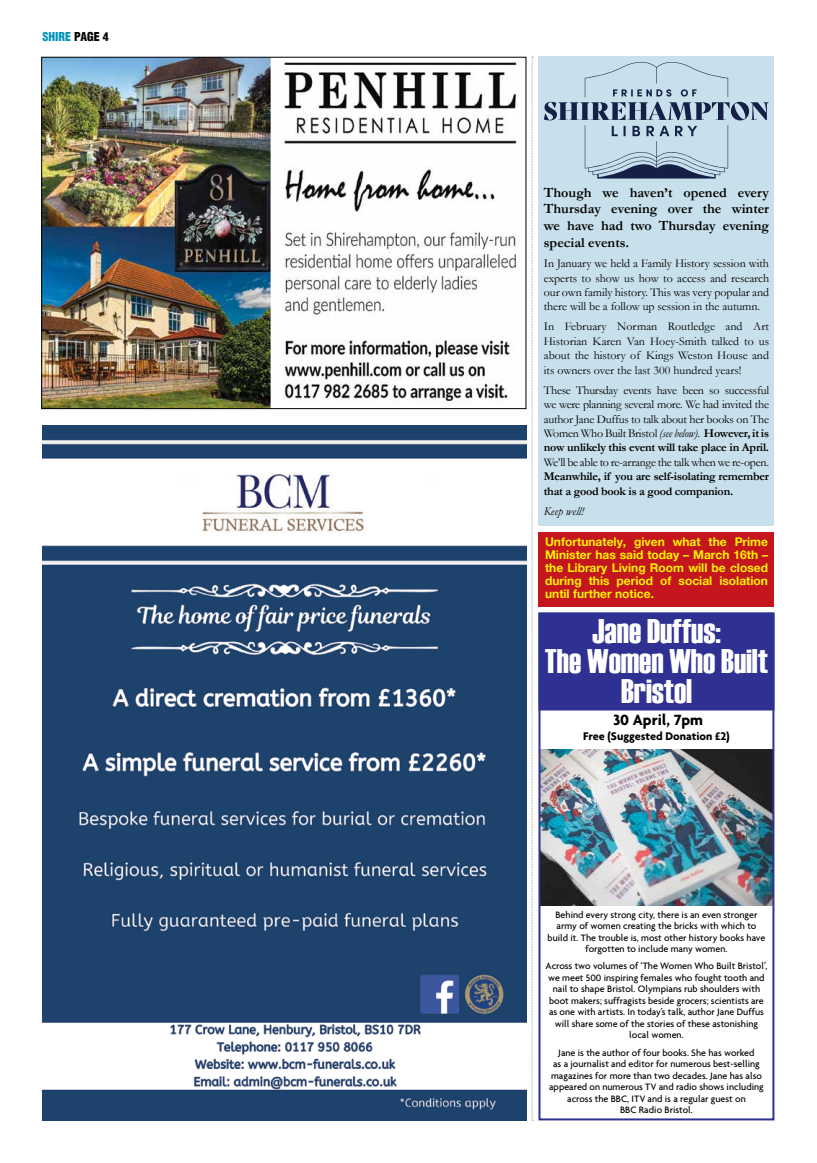
<style>
.page{position:relative;width:817px;height:1163px;background:#fff}
.page>*{position:absolute;margin:0;border:0;box-sizing:border-box;transform-origin:0 0}
.t1{font:34px/30px "Haettenschweiler";color:#fff;text-align:center}
.t2{font:700 16px "Agenda";color:#000}
.t3{font:700 14px/16.8px "Garamond";color:#000;text-align:justify}
.t4{font:12px/14.4px "Garamond";letter-spacing:-.005em;color:#000;text-align:justify}
.t5{font:700 12px/13px "Helvetica Neue LTW1 G";color:#fff200;text-align:justify}
.t6{font:700 12px/14.4px "Garamond";letter-spacing:-.02em;color:#000}
.t7{font:700 12px "Agenda";color:#000}
.t8{font:900 condensed 12px "Helvetica LT";color:#0094bb}
.t9{font:italic 12px "Garamond";color:#000}
.t10{font:500 10px/11.5px "Agenda";color:#000;text-align:center}
.s1{color:#000}
.s2{font-style:italic}
.s3{font-weight:700}
</style>
<div class="page">
<img style="left:43px;top:59px;width:474px;height:348px">
<img style="left:43px;top:425px;width:483px;height:695px">
<svg style="left:531px;top:57px;width:2px;height:1063px"></svg>
<div style="left:538px;top:57px;width:236px;height:468px;background:#c8e0eb"></div>
<svg style="left:543px;top:62px;width:226px;height:116px"></svg>
<div style="left:538px;top:531px;width:236px;height:75px;background:#c4161c"></div>
<img style="left:541px;top:749px;width:230px;height:156px">
<div style="left:538px;top:612px;width:236px;height:508px;border:2px solid #2f3192"></div>
<div style="left:538px;top:612px;width:236px;height:98px;background:#2f3192;border:2px solid #2f3192"></div>
<p class="t8" style="left:43px;top:29px;width:68px">SHIRE <span class="s1">PAGE 4</span></p>
<h3 class="t3" style="left:543px;top:183px;width:227px">Though we haven’t opened every Thursday evening over the winter we have had two Thursday evening special events.</h3>
<p class="t4" style="left:543px;top:256px;width:227px">In January we held a Family History session with experts to show us how to access and research our own family history. This was very popular and there will be a follow up session in the autumn.</p>
<p class="t4" style="left:543px;top:319px;width:227px">In February Norman Routledge and Art Historian Karen Van Hoey-Smith talked to us about the history of Kings Weston House and its owners over the last 300 hundred years!</p>
<p class="t4" style="left:543px;top:382px;width:227px">These Thursday events have been so successful we were planning several more. We had invited the author Jane Duffus to talk about her books on The Women Who Built Bristol <span class="s2">(see below)</span>. <span class="s3">However, it is now unlikely this event will take place in April.</span></p>
<p class="t4" style="left:543px;top:454px;width:227px">We’ll be able to re-arrange the talk when we re-open.</p>
<p class="t6" style="left:543px;top:469px;width:227px">Meanwhile, if you are self-isolating remember that a good book is a good companion.</p>
<p class="t9" style="left:543px;top:503px;width:42px">Keep well!</p>
<p class="t5" style="left:545px;top:534px;width:224px">Unfortunately, given what the Prime Minister has said today – March 16th – the Library Living Room will be closed during this period of social isolation until further notice.</p>
<h1 class="t1" style="left:545px;top:614px;width:224px">Jane Duffus:<br>The Women Who Built<br>Bristol</h1>
<h2 class="t2" style="left:613px;top:709px;width:91px">30 April, 7pm</h2>
<p class="t7" style="left:583px;top:729px;width:148px">Free (Suggested Donation £2)</p>
<p class="t10" style="left:547px;top:908px;width:219px">Behind every strong city, there is an even stronger army of women creating the bricks with which to build it. The trouble is, most other history books have forgotten to include many women.</p>
<p class="t10" style="left:545px;top:959px;width:223px">Across two volumes of ‘The Women Who Built Bristol’, we meet 500 inspiring females who fought tooth and nail to shape Bristol. Olympians rub shoulders with boot makers; suffragists beside grocers; scientists are as one with artists. In today’s talk, author Jane Duffus will share some of the stories of these astonishing local women.</p>
<p class="t10" style="left:549px;top:1046px;width:216px">Jane is the author of four books. She has worked<br>as a journalist and editor for numerous best-selling magazines for more than two decades. Jane has also appeared on numerous TV and radio shows including across the BBC, ITV and is a regular guest on<br>BBC Radio Bristol.</p>
</div>
